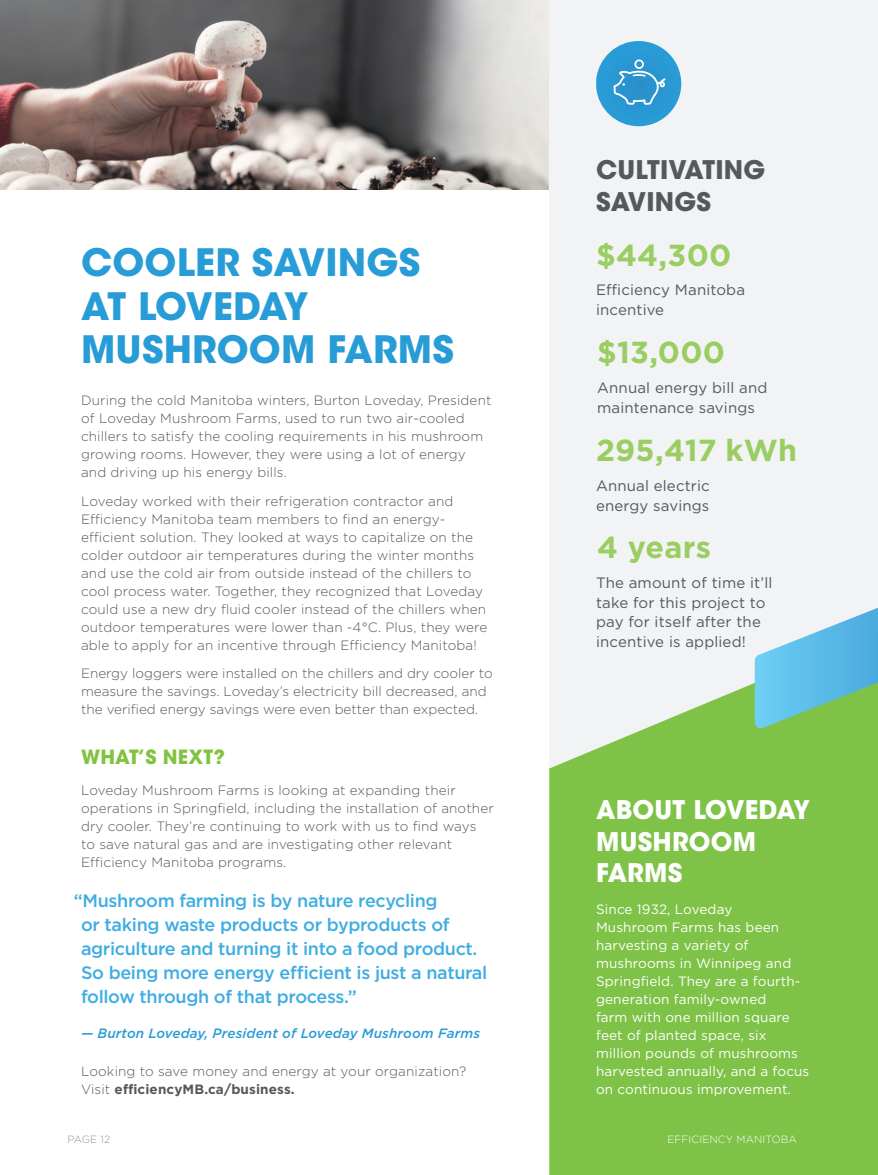
<style>
.page{position:relative;width:878px;height:1175px;background:#fff}
.page>*{position:absolute;margin:0;border:0;box-sizing:border-box;transform-origin:0 0}
.t1{font:700 37.5px/43.5px "ITC Avant Garde Std";letter-spacing:.005em;color:#289cd7}
.body{font:700 30.45px "Gotham";letter-spacing:.01em;color:#9acd62}
.t2{font:700 25.5px/31.5px "ITC Avant Garde Std";letter-spacing:.01em;color:#fff}
.t3{font:700 25.5px/31.5px "ITC Avant Garde Std";letter-spacing:.01em;color:#57585a}
.t4{font:700 19.5px "ITC Avant Garde Std";letter-spacing:.01em;color:#81c340}
.intro{font:500 18px/24px "Gotham";letter-spacing:-.02em;color:#40ade2}
.body-2{font:15px/19.5px "Gotham";letter-spacing:.01em;color:#57585a}
.body-3{font:300 13.5px/18px "Gotham";letter-spacing:.01em;color:#57585a}
.body-4{font:13.5px/18px "Gotham";letter-spacing:.01em;color:#fff}
.body-5{font:italic 500 13.5px "Gotham";letter-spacing:.01em;color:#289cd7}
.t5{font:300 10.5px "Gotham";letter-spacing:.01em;color:#fff}
.t6{font:300 10.5px "Gotham";letter-spacing:-.01em;color:#939598}
.s1{font-weight:700}
</style>
<div class="page">
<img style="left:0;top:0;width:549px;height:189px">
<div style="left:549px;top:0;width:329px;height:1174px;background:#f2f3f4"></div>
<svg style="left:549px;top:631px;width:329px;height:543px;background:#8bc75b"></svg>
<svg style="left:754px;top:608px;width:123px;height:121px"></svg>
<svg style="left:596px;top:41px;width:85px;height:85px"></svg>
<h3 class="t3" style="left:596px;top:154px;width:171px">CULTIVATING<br>SAVINGS</h3>
<h1 class="t1" style="left:81px;top:240px;width:374px">COOLER SAVINGS<br>AT LOVEDAY<br>MUSHROOM FARMS</h1>
<p class="body" style="left:596px;top:235px;width:137px">$44,300</p>
<p class="body-2" style="left:596px;top:280px;width:150px">Efficiency Manitoba incentive</p>
<p class="body" style="left:597px;top:332px;width:129px">$13,000</p>
<p class="body-3" style="left:81px;top:390px;width:412px">During the cold Manitoba winters, Burton Loveday, President of Loveday Mushroom Farms, used to run two air-cooled chillers to satisfy the cooling requirements in his mushroom growing rooms. However, they were using a lot of energy and driving up his energy bills.</p>
<p class="body-3" style="left:81px;top:491px;width:407px">Loveday worked with their refrigeration contractor and Efficiency Manitoba team members to find an energy&shy;efficient solution. They looked at ways to capitalize on the colder outdoor air temperatures during the winter months and use the cold air from outside instead of the chillers to cool process water. Together, they recognized that Loveday could use a new dry fluid cooler instead of the chillers when outdoor temperatures were lower than -4°C. Plus, they were able to apply for an incentive through Efficiency Manitoba!</p>
<p class="body-3" style="left:81px;top:664px;width:413px">Energy loggers were installed on the chillers and dry cooler to measure the savings. Loveday’s electricity bill decreased, and the verified energy savings were even better than expected.</p>
<h3 class="t4" style="left:81px;top:744px;width:145px">WHAT’S NEXT?</h3>
<p class="body-3" style="left:81px;top:781px;width:414px">Loveday Mushroom Farms is looking at expanding their operations in Springfield, including the installation of another dry cooler. They’re continuing to work with us to find ways to save natural gas and are investigating other relevant Efficiency Manitoba programs.</p>
<p class="intro" style="left:81px;top:888px;width:407px;text-indent:-7px">“Mushroom farming is by nature recycling<br>or taking waste products or byproducts of agriculture and turning it into a food product.<br>So being more energy efficient is just a natural follow through of that process.”</p>
<p class="body-5" style="left:81px;top:1024px;width:400px">— Burton Loveday, President of Loveday Mushroom Farms</p>
<p class="body-3" style="left:81px;top:1061px;width:387px">Looking to save money and energy at your organization?<br>Visit <span class="s1">efficiencyMB.ca/business.</span></p>
<p class="body-2" style="left:597px;top:378px;width:172px">Annual energy bill and maintenance savings</p>
<p class="body" style="left:596px;top:430px;width:202px">295,417 kWh</p>
<p class="body-2" style="left:596px;top:476px;width:115px">Annual electric energy savings</p>
<p class="body" style="left:597px;top:527px;width:115px">4 years</p>
<p class="body-2" style="left:596px;top:573px;width:178px">The amount of time it’ll take for this project to pay for itself after the incentive is applied!</p>
<h3 class="t2" style="left:596px;top:794px;width:215px">ABOUT LOVEDAY<br>MUSHROOM<br>FARMS</h3>
<p class="body-4" style="left:596px;top:899px;width:215px">Since 1932, Loveday<br>Mushroom Farms has been harvesting a variety of mushrooms in Winnipeg and<br>Springfield. They are a fourth&shy;generation family-owned<br>farm with one million square feet of planted space, six million pounds of mushrooms harvested annually, and a focus on continuous improvement.</p>
<p class="t6" style="left:68px;top:1132px;width:44px">PAGE 12</p>
<p class="t5" style="left:667px;top:1132px;width:131px">EFFICIENCY MANITOBA</p>
</div>
